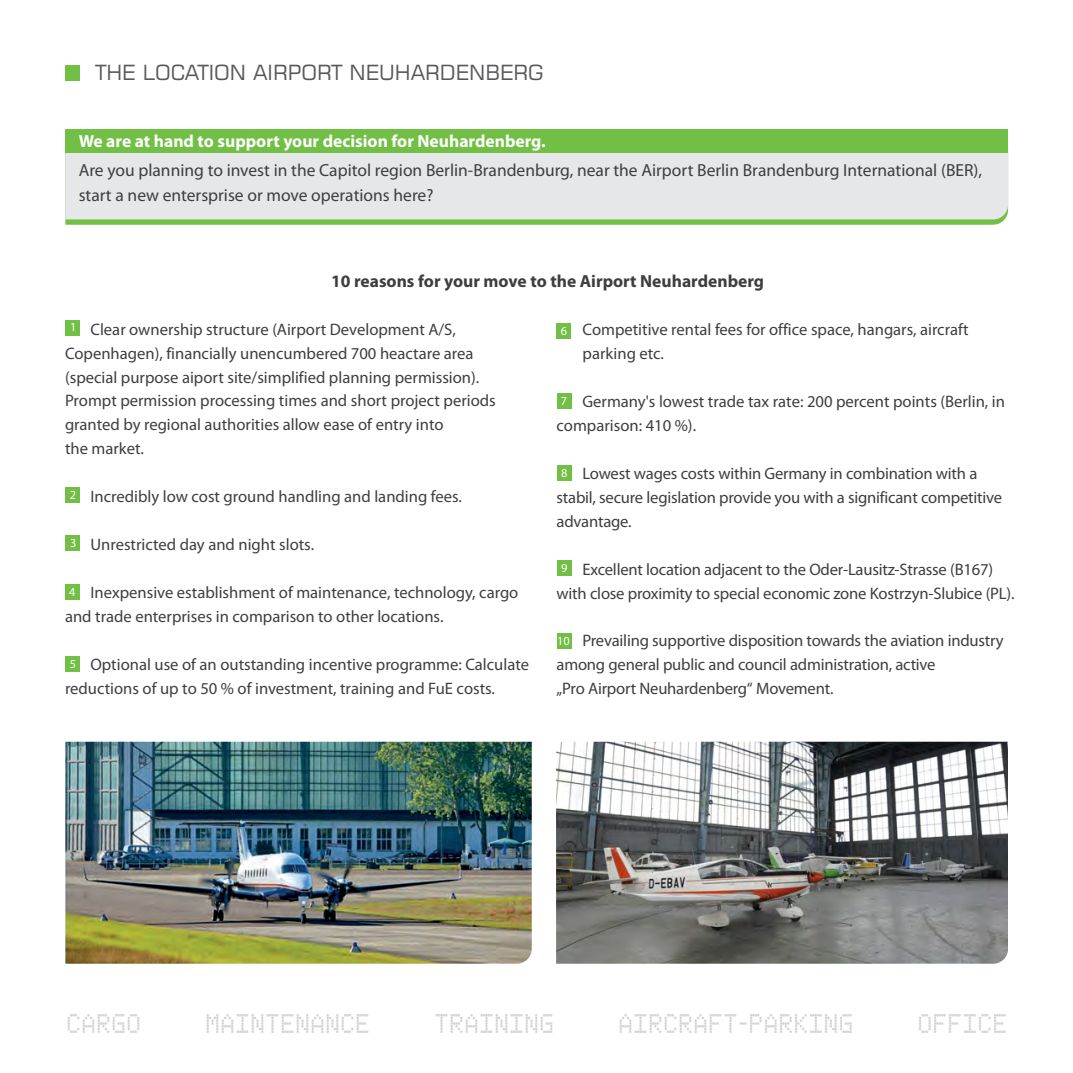
<style>
.page{position:relative;width:1073px;height:1073px;background:#fff}
.page>*{position:absolute;margin:0;border:0;box-sizing:border-box;transform-origin:0 0}
.t1{font:34.48px "Straphanger";color:#d1d2d4}
.t2{font:21px "Square 721 BT";color:#57585a}
.t3{font:17.5px/28.9px "Myriad Pro";color:#3e3e3f}
.t4{font:700 17.5px "Myriad Pro";color:#3e3e3f}
.t5{font:16.62px/24px "Myriad Pro";color:#3e3e3f}
.t6{font:12.25px "Myriad Pro";color:#fff}
.s1{font-weight:700;color:#fff}
</style>
<div class="page">
<div style="left:65px;top:65px;width:15px;height:15px;background:#71bf44"></div>
<svg style="left:65px;top:219px;width:940px;height:6px;background:#80c458"></svg>
<div style="left:65px;top:153px;width:943px;height:66px;background:#e6e7e9"></div>
<div style="left:65px;top:129px;width:943px;height:24px;background:#71bf44"></div>
<div style="left:556px;top:633px;width:15px;height:15px;background:#71bf44"></div>
<div style="left:556px;top:560px;width:15px;height:16px;background:#71bf44"></div>
<div style="left:556px;top:465px;width:15px;height:15px;background:#71bf44"></div>
<div style="left:65px;top:320px;width:15px;height:15px;background:#71bf44"></div>
<div style="left:65px;top:487px;width:15px;height:16px;background:#71bf44"></div>
<div style="left:65px;top:535px;width:15px;height:16px;background:#71bf44"></div>
<div style="left:65px;top:584px;width:15px;height:16px;background:#71bf44"></div>
<div style="left:65px;top:656px;width:15px;height:16px;background:#71bf44"></div>
<div style="left:556px;top:323px;width:15px;height:15px;background:#71bf44"></div>
<div style="left:556px;top:393px;width:15px;height:15px;background:#71bf44"></div>
<img style="left:65px;top:742px;width:467px;height:222px">
<img style="left:556px;top:742px;width:452px;height:221px">
<p class="t2" style="left:95px;top:65px;width:450px">THE LOCATION AIRPORT NEUHARDENBERG</p>
<p class="t3" style="left:79px;top:128px;width:905px"><span class="s1">We are at hand to support your decision for Neuhardenberg.<br></span>Are you planning to invest in the Capitol region Berlin-Brandenburg, near the Airport Berlin Brandenburg International (BER),</p>
<p class="t3" style="left:79px;top:182px;width:356px">start a new entersprise or move operations here?</p>
<p class="t4" style="left:331px;top:270px;width:435px">10 reasons for your move to the Airport Neuhardenberg</p>
<p class="t5" style="left:65px;top:318px;width:432px;text-indent:25px">Clear ownership structure (Airport Development A/S, Copenhagen), financially unencumbered 700 heactare area (special purpose aiport site/simplified planning permission).<br>Prompt permission processing times and short project periods granted by regional authorities allow ease of entry into<br>the market.</p>
<p class="t5" style="left:90px;top:486px;width:373px">Incredibly low cost ground handling and landing fees.</p>
<p class="t5" style="left:90px;top:534px;width:225px">Unrestricted day and night slots.</p>
<p class="t5" style="left:65px;top:582px;width:455px;text-indent:25px">Inexpensive establishment of maintenance, technology, cargo and trade enterprises in comparison to other locations.</p>
<p class="t5" style="left:65px;top:654px;width:465px;text-indent:25px">Optional use of an outstanding incentive programme: Calculate reductions of up to 50 % of investment, training and FuE costs.</p>
<p class="t6" style="left:70px;top:323px;width:8px">1</p>
<p class="t6" style="left:70px;top:490px;width:8px">2</p>
<p class="t6" style="left:70px;top:538px;width:8px">3</p>
<p class="t6" style="left:69px;top:587px;width:8px">4</p>
<p class="t6" style="left:70px;top:659px;width:8px">5</p>
<p class="t5" style="left:582px;top:318px;width:388px">Competitive rental fees for office space, hangars, aircraft parking etc.</p>
<p class="t5" style="left:556px;top:390px;width:450px;text-indent:26px">Germany's lowest trade tax rate: 200 percent points (Berlin, in comparison: 410 %).</p>
<p class="t5" style="left:556px;top:462px;width:447px;text-indent:26px">Lowest wages costs within Germany in combination with a stabil, secure legislation provide you with a significant competitive advantage.</p>
<p class="t5" style="left:556px;top:558px;width:459px;text-align:center">Excellent location adjacent to the Oder-Lausitz-Strasse (B167)<br>with close proximity to special economic zone Kostrzyn-Slubice (PL).</p>
<p class="t5" style="left:556px;top:630px;width:448px;text-indent:26px">Prevailing supportive disposition towards the aviation industry among general public and council administration, active<br>„Pro Airport Neuhardenberg“ Movement.</p>
<p class="t6" style="left:561px;top:326px;width:8px">6</p>
<p class="t6" style="left:561px;top:396px;width:8px">7</p>
<p class="t6" style="left:561px;top:468px;width:8px">8</p>
<p class="t6" style="left:561px;top:563px;width:8px">9</p>
<p class="t6" style="left:557px;top:636px;width:14px">10</p>
<p class="t1" style="left:66px;top:1000px;width:76px">Cargo</p>
<p class="t1" style="left:205px;top:1000px;width:166px">Maintenance</p>
<p class="t1" style="left:434px;top:1000px;width:121px">Training</p>
<p class="t1" style="left:618px;top:1000px;width:237px">Aircraft-Parking</p>
<p class="t1" style="left:917px;top:1000px;width:91px">Office</p>
</div>
